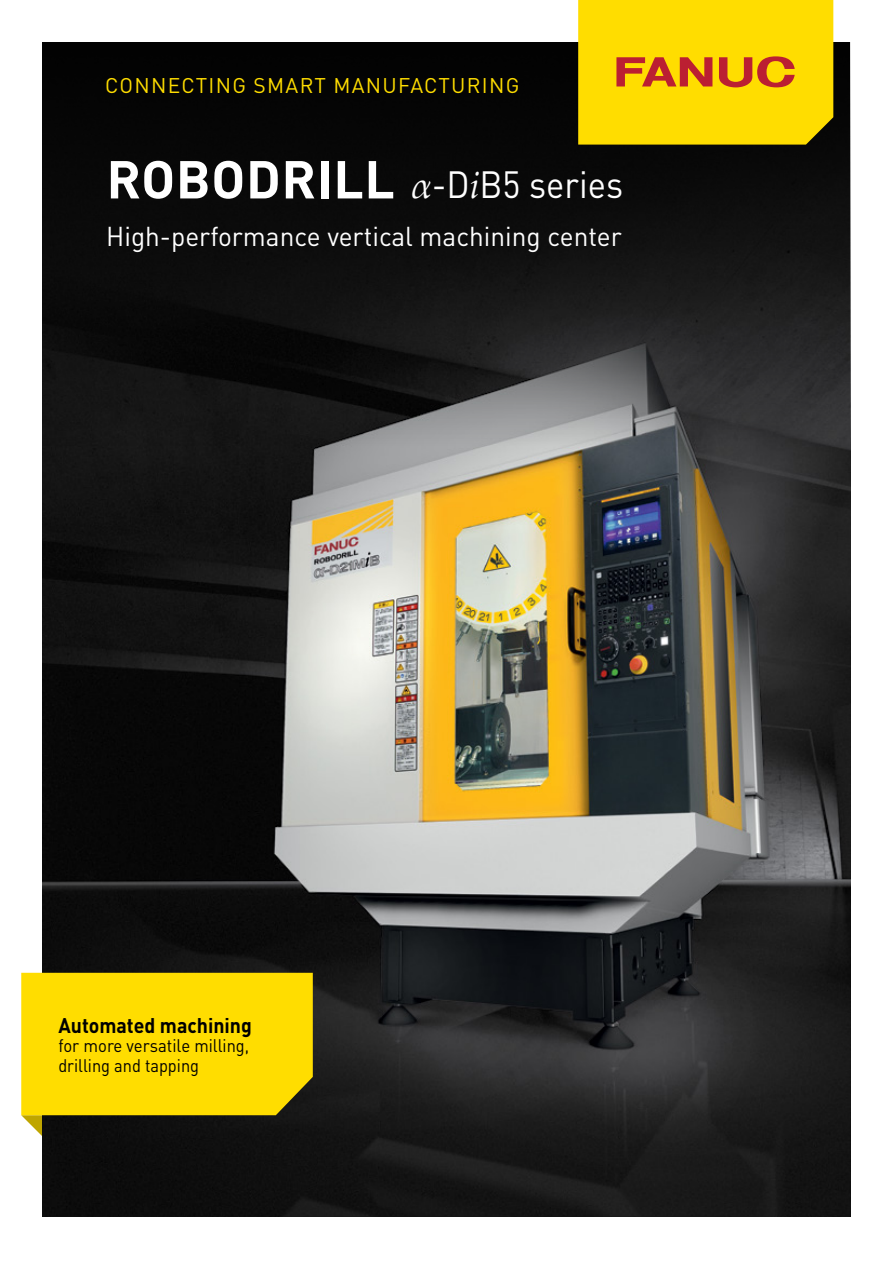
<style>
.page{position:relative;width:893px;height:1263px;background:#fff}
.page>*{position:absolute;margin:0;border:0;box-sizing:border-box;transform-origin:0 0}
.t1{font:37.5px "DIN Pro";color:#fff;scale:.92 1}
.t2{font:27px "DIN Pro";color:#fff}
.t3{font:21px "DIN Pro";letter-spacing:.06em;color:#fd0}
.t4{font:700 21px "DIN Pro";color:#000;scale:.93 1}
.t5{font:18px/19.5px "DIN Pro";color:#000;scale:.93 1}
.s1{font-weight:700;font-size:52.5px}
.s2{font-family:"Palatino Linotype";font-style:italic}
</style>
<div class="page">
<img style="left:43px;top:43px;width:807px;height:1173px">
<svg style="left:21px;top:973px;width:292px;height:163px;background:#dec103"></svg>
<svg style="left:578px;top:0;width:255px;height:145px;background:#f6cb03"></svg>
<p class="t3" style="left:105px;top:68px;width:416px">CONNECTING SMART MANUFACTURING</p>
<h1 class="t1" style="left:106px;top:159px;width:563px"><span class="s1">ROBODRILL</span> <span class="s2">α</span>-D<span class="s2">i</span>B5 series</h1>
<h2 class="t2" style="left:106px;top:218px;width:517px">High-performance vertical machining center</h2>
<p class="t4" style="left:58px;top:1007px;width:210px">Automated machining</p>
<p class="t5" style="left:58px;top:1034px;width:207px">for more versatile milling, drilling and tapping</p>
</div>
